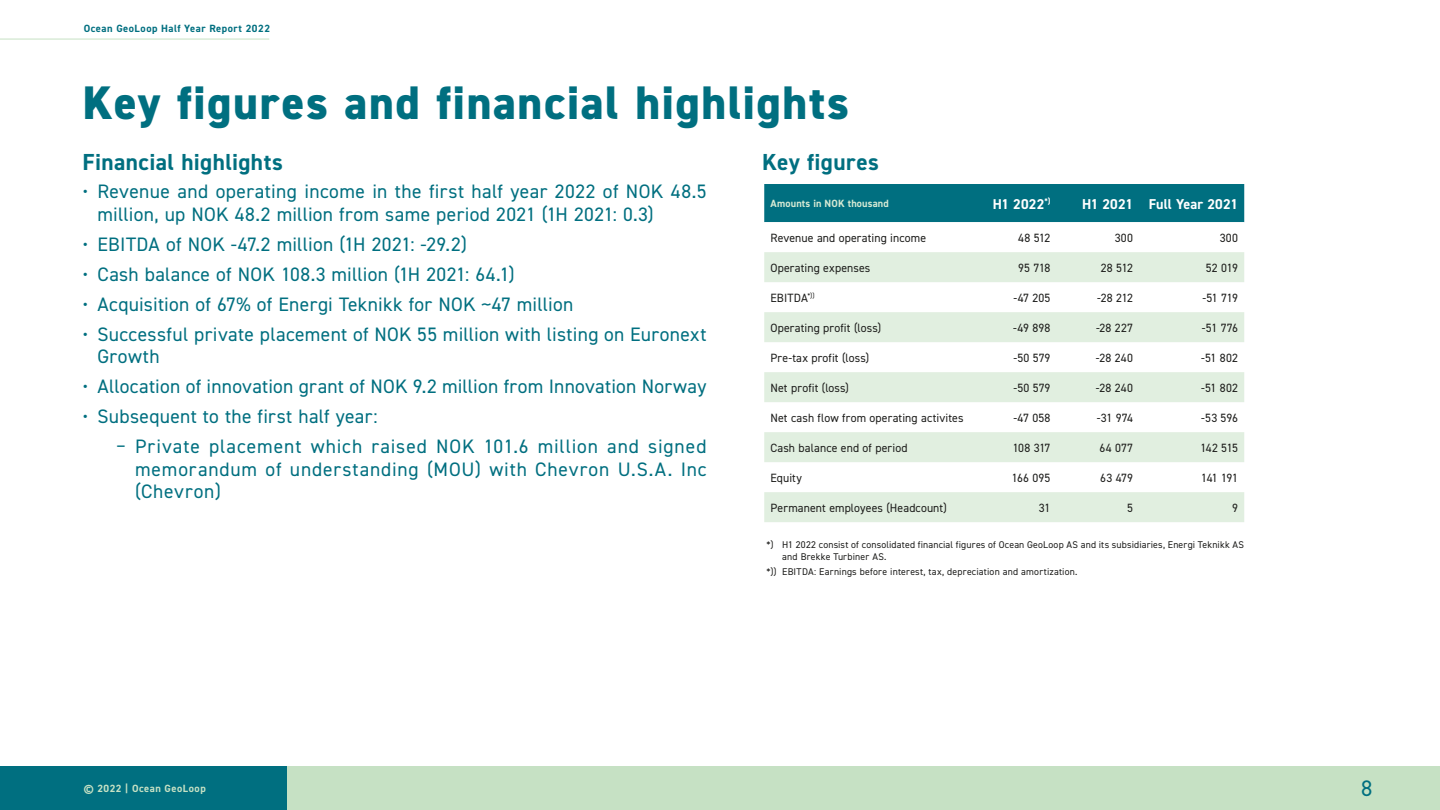
<style>
.page{position:relative;width:1440px;height:810px;background:#fff}
.page>*{position:absolute;margin:0;border:0;box-sizing:border-box;transform-origin:0 0}
.t1{font:800 47.25px "DIN2014";letter-spacing:.035em;color:#006f80}
.t2{font:700 23.25px "DIN2014";letter-spacing:.02em;color:#006f80}
.t3{font:22.5px "DIN2014";color:#006f80}
.t4{font:19.5px/22.5px "DIN2014";letter-spacing:.015em;color:#006f80}
.Regnskap_H2_Høyre{font:700 14.33px "DIN2014";letter-spacing:.015em;color:#fff}
.Regnskap_Brødtekst{font:12px "DIN2014";letter-spacing:.01em;color:#1d1d1b}
.Regnskap_Brødtekst_h{font:12px "DIN2014";letter-spacing:.005em;color:#1d1d1b}
.t5{font:700 10.5px "DIN2014";letter-spacing:.045em;color:#006f80}
.Amounts{font:700 10.5px "DIN2014";letter-spacing:.015em;color:#d5e9d4}
.t6{font:700 10.5px "DIN2014";letter-spacing:.05em;color:#c6e1c4}
.Fotnote{font:9.75px/12px "DIN2014";letter-spacing:.02em;color:#1d1d1b}
.s1{font-size:14.25px}
</style>
<div class="page">
<div style="left:764px;top:184px;width:480px;height:38px;background:#006f80"></div>
<svg style="left:764px;top:252px;width:480px;height:270px;fill:#e1efe0"></svg>
<div style="left:0;top:767px;width:1440px;height:43px;background:#c6e1c4"></div>
<div style="left:0;top:767px;width:286px;height:43px;background:#006f80"></div>
<hr style="left:0;top:39px;width:269px;height:1px;background:#c6e1c4">
<p class="t5" style="left:84px;top:21px;width:188px">Ocean GeoLoop Half Year Report 2022</p>
<h1 class="t1" style="left:82px;top:72px;width:768px">Key figures and financial highlights</h1>
<h2 class="t2" style="left:82px;top:147px;width:202px">Financial highlights</h2>
<p class="t4" style="left:98px;top:180px;width:611px;text-indent:-15px">• Revenue and operating income in the first half year 2022 of NOK 48.5 million, up NOK 48.2 million from same period 2021 (1H 2021: 0.3)</p>
<p class="t4" style="left:82px;top:232px;width:386px">• EBITDA of NOK -47.2 million (1H 2021: -29.2)</p>
<p class="t4" style="left:82px;top:262px;width:434px">• Cash balance of NOK 108.3 million (1H 2021: 64.1)</p>
<p class="t4" style="left:82px;top:292px;width:492px">• Acquisition of 67% of Energi Teknikk for NOK ~47 million</p>
<p class="t4" style="left:98px;top:322px;width:611px;text-indent:-15px">• Successful private placement of NOK 55 million with listing on Euronext<br>Growth</p>
<p class="t4" style="left:82px;top:375px;width:625px">• Allocation of innovation grant of NOK 9.2 million from Innovation Norway</p>
<p class="t4" style="left:82px;top:405px;width:297px">• Subsequent to the first half year:</p>
<p class="t4" style="left:135px;top:435px;width:573px;text-align:justify;text-indent:-19px">‒ Private placement which raised NOK 101.6 million and signed memorandum of understanding (MOU) with Chevron U.S.A. Inc (Chevron)</p>
<h2 class="t2" style="left:762px;top:147px;width:118px">Key figures</h2>
<p class="Amounts" style="left:771px;top:197px;width:120px">Amounts in NOK thousand</p>
<p class="Regnskap_H2_Høyre" style="left:993px;top:194px;width:59px"><span class="s1">H1</span> 2022<sup>*)</sup></p>
<p class="Regnskap_H2_Høyre" style="left:1082px;top:194px;width:52px">H1 2021</p>
<p class="Regnskap_H2_Høyre" style="left:1149px;top:194px;width:91px">Full Year 2021</p>
<p class="Regnskap_Brødtekst" style="left:771px;top:230px;width:157px">Revenue and operating income</p>
<p class="Regnskap_Brødtekst_h" style="left:1018px;top:230px;width:34px">48 512</p>
<p class="Regnskap_Brødtekst_h" style="left:1115px;top:230px;width:20px">300</p>
<p class="Regnskap_Brødtekst_h" style="left:1220px;top:230px;width:20px">300</p>
<p class="Regnskap_Brødtekst" style="left:771px;top:260px;width:101px">Operating expenses</p>
<p class="Regnskap_Brødtekst_h" style="left:1018px;top:260px;width:34px">95 718</p>
<p class="Regnskap_Brødtekst_h" style="left:1101px;top:260px;width:34px">28 512</p>
<p class="Regnskap_Brødtekst_h" style="left:1206px;top:260px;width:34px">52 019</p>
<p class="Regnskap_Brødtekst" style="left:771px;top:290px;width:46px">EBITDA<sup>*))</sup></p>
<p class="Regnskap_Brødtekst_h" style="left:1014px;top:290px;width:38px">-47 205</p>
<p class="Regnskap_Brødtekst_h" style="left:1097px;top:290px;width:37px">-28 212</p>
<p class="Regnskap_Brødtekst_h" style="left:1202px;top:290px;width:37px">-51 719</p>
<p class="Regnskap_Brødtekst" style="left:771px;top:320px;width:112px">Operating profit (loss)</p>
<p class="Regnskap_Brødtekst_h" style="left:1013px;top:320px;width:39px">-49 898</p>
<p class="Regnskap_Brødtekst_h" style="left:1096px;top:320px;width:38px">-28 227</p>
<p class="Regnskap_Brødtekst_h" style="left:1202px;top:320px;width:38px">-51 776</p>
<p class="Regnskap_Brødtekst" style="left:771px;top:350px;width:100px">Pre-tax profit (loss)</p>
<p class="Regnskap_Brødtekst_h" style="left:1013px;top:350px;width:39px">-50 579</p>
<p class="Regnskap_Brødtekst_h" style="left:1096px;top:350px;width:39px">-28 240</p>
<p class="Regnskap_Brødtekst_h" style="left:1201px;top:350px;width:38px">-51 802</p>
<p class="Regnskap_Brødtekst" style="left:771px;top:380px;width:80px">Net profit (loss)</p>
<p class="Regnskap_Brødtekst_h" style="left:1013px;top:380px;width:39px">-50 579</p>
<p class="Regnskap_Brødtekst_h" style="left:1096px;top:380px;width:39px">-28 240</p>
<p class="Regnskap_Brødtekst_h" style="left:1201px;top:380px;width:38px">-51 802</p>
<p class="Regnskap_Brødtekst" style="left:771px;top:410px;width:195px">Net cash flow from operating activites</p>
<p class="Regnskap_Brødtekst_h" style="left:1013px;top:410px;width:39px">-47 058</p>
<p class="Regnskap_Brødtekst_h" style="left:1097px;top:410px;width:38px">-31 974</p>
<p class="Regnskap_Brødtekst_h" style="left:1201px;top:410px;width:38px">-53 596</p>
<p class="Regnskap_Brødtekst" style="left:771px;top:440px;width:139px">Cash balance end of period</p>
<p class="Regnskap_Brødtekst_h" style="left:1013px;top:440px;width:39px">108 317</p>
<p class="Regnskap_Brødtekst_h" style="left:1099px;top:440px;width:35px">64 077</p>
<p class="Regnskap_Brødtekst_h" style="left:1200px;top:440px;width:39px">142 515</p>
<p class="Regnskap_Brødtekst" style="left:771px;top:470px;width:33px">Equity</p>
<p class="Regnskap_Brødtekst_h" style="left:1012px;top:470px;width:40px">166 095</p>
<p class="Regnskap_Brødtekst_h" style="left:1100px;top:470px;width:34px">63 479</p>
<p class="Regnskap_Brødtekst_h" style="left:1201px;top:470px;width:38px">141 191</p>
<p class="Regnskap_Brødtekst" style="left:771px;top:500px;width:178px">Permanent employees (Headcount)</p>
<p class="Regnskap_Brødtekst_h" style="left:1039px;top:500px;width:13px">31</p>
<p class="Regnskap_Brødtekst_h" style="left:1127px;top:500px;width:7px">5</p>
<p class="Regnskap_Brødtekst_h" style="left:1232px;top:500px;width:7px">9</p>
<p class="Fotnote" style="left:782px;top:539px;width:463px;text-indent:-16px">*) H1 2022 consist of consolidated financial figures of Ocean GeoLoop AS and its subsidiaries, Energi Teknikk AS and Brekke Turbiner AS.</p>
<p class="Fotnote" style="left:766px;top:566px;width:311px">*)) EBITDA: Earnings before interest, tax, depreciation and amortization.</p>
<p class="t6" style="left:84px;top:782px;width:124px">© 2022 | Ocean GeoLoop</p>
<p class="t3" style="left:1361px;top:774px;width:13px">8</p>
</div>
